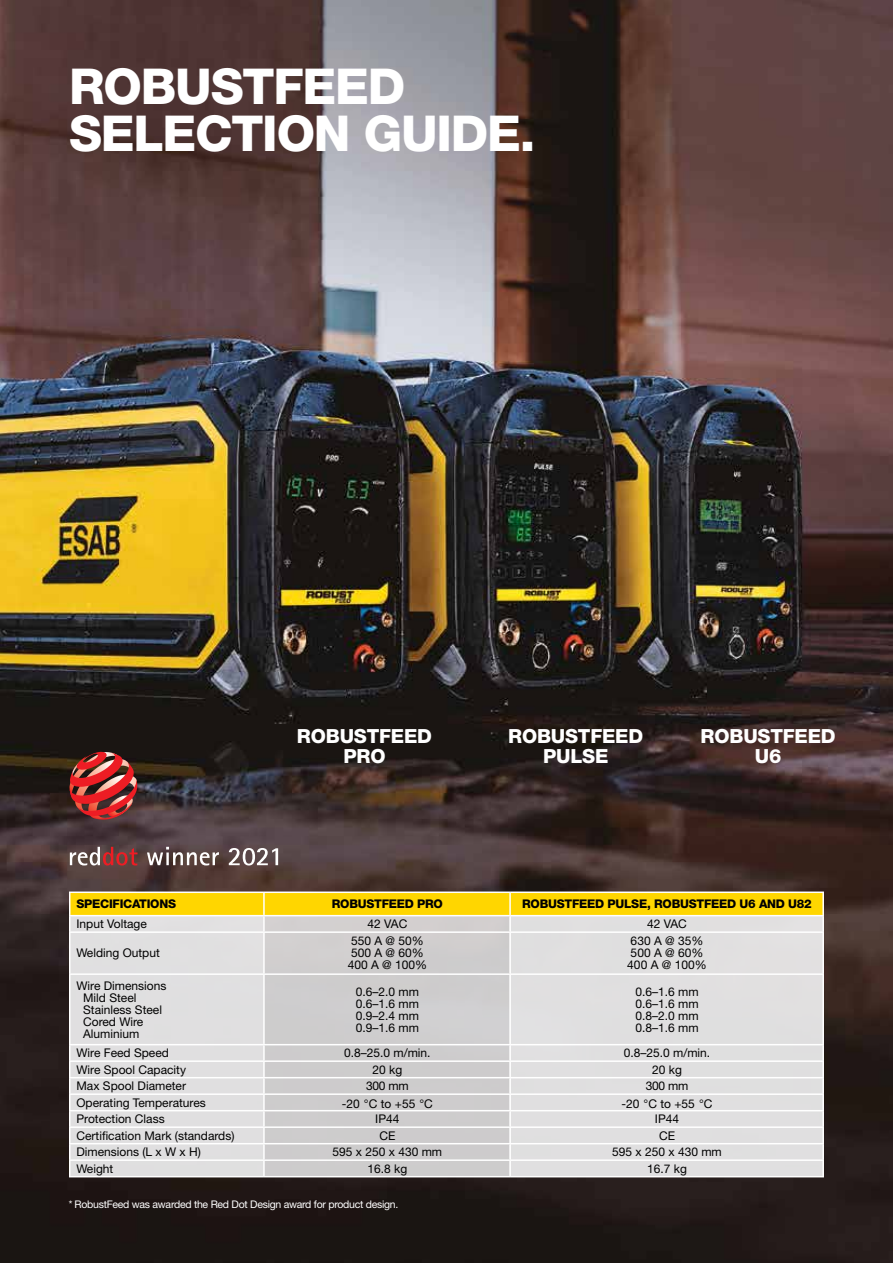
<style>
.page{position:relative;width:893px;height:1263px;background:#fff}
.page>*{position:absolute;margin:0;border:0;box-sizing:border-box;transform-origin:0 0}
.t1{font:800 49.5px/46.5px "Helvetica Neue LT Std";letter-spacing:-.025em;color:#fff}
.t2{font:800 19.5px/19.5px "Helvetica Neue LT Std";letter-spacing:-.01em;color:#fff;text-align:center}
.t3{font:12px/12px "Helvetica Neue LT Std";color:#000}
.t4{font:800 12px "Helvetica Neue LT Std";letter-spacing:-.02em;color:#000}
.t5{font:10.5px "Helvetica Neue LT Std";letter-spacing:-.025em;color:#fff}
</style>
<div class="page">
<img style="left:0;top:0;width:893px;height:1263px">
<div style="left:510px;top:913px;width:314px;height:264px;background:#e0dfe0"></div>
<div style="left:69px;top:913px;width:195px;height:264px;background:#e0dfe0"></div>
<div style="left:264px;top:913px;width:246px;height:264px;background:#cdcccd"></div>
<hr style="left:69px;top:891px;width:195px;height:2px;background:#fff">
<hr style="left:264px;top:891px;width:246px;height:2px;background:#fff">
<hr style="left:510px;top:891px;width:314px;height:2px;background:#fff">
<svg style="left:69px;top:892px;width:755px;height:39px"></svg>
<hr style="left:69px;top:931px;width:195px;height:2px;background:#fff">
<hr style="left:69px;top:933px;width:1px;height:40px;background:#fff">
<hr style="left:264px;top:931px;width:246px;height:2px;background:#fff">
<hr style="left:263px;top:933px;width:2px;height:40px;background:#fff">
<hr style="left:510px;top:931px;width:314px;height:2px;background:#fff">
<hr style="left:509px;top:933px;width:2px;height:40px;background:#fff">
<hr style="left:822px;top:933px;width:2px;height:40px;background:#fff">
<hr style="left:69px;top:973px;width:195px;height:2px;background:#fff">
<hr style="left:69px;top:975px;width:1px;height:69px;background:#fff">
<hr style="left:264px;top:973px;width:246px;height:2px;background:#fff">
<hr style="left:263px;top:975px;width:2px;height:69px;background:#fff">
<hr style="left:510px;top:973px;width:314px;height:2px;background:#fff">
<hr style="left:509px;top:975px;width:2px;height:69px;background:#fff">
<hr style="left:822px;top:975px;width:2px;height:69px;background:#fff">
<hr style="left:69px;top:1044px;width:195px;height:1px;background:#fff">
<hr style="left:264px;top:1044px;width:246px;height:1px;background:#fff">
<hr style="left:510px;top:1044px;width:314px;height:1px;background:#fff">
<hr style="left:69px;top:1060px;width:195px;height:2px;background:#fff">
<hr style="left:264px;top:1060px;width:246px;height:2px;background:#fff">
<hr style="left:510px;top:1060px;width:314px;height:2px;background:#fff">
<hr style="left:69px;top:1077px;width:195px;height:1px;background:#fff">
<hr style="left:264px;top:1077px;width:246px;height:1px;background:#fff">
<hr style="left:510px;top:1077px;width:314px;height:1px;background:#fff">
<hr style="left:69px;top:1093px;width:195px;height:2px;background:#fff">
<hr style="left:264px;top:1093px;width:246px;height:2px;background:#fff">
<hr style="left:510px;top:1093px;width:314px;height:2px;background:#fff">
<hr style="left:69px;top:1110px;width:195px;height:1px;background:#fff">
<hr style="left:264px;top:1110px;width:246px;height:1px;background:#fff">
<hr style="left:510px;top:1110px;width:314px;height:1px;background:#fff">
<hr style="left:69px;top:1126px;width:195px;height:2px;background:#fff">
<hr style="left:264px;top:1126px;width:246px;height:2px;background:#fff">
<hr style="left:510px;top:1126px;width:314px;height:2px;background:#fff">
<hr style="left:69px;top:1143px;width:195px;height:1px;background:#fff">
<hr style="left:264px;top:1143px;width:246px;height:1px;background:#fff">
<hr style="left:510px;top:1143px;width:314px;height:1px;background:#fff">
<hr style="left:69px;top:1159px;width:195px;height:2px;background:#fff">
<svg style="left:69px;top:1045px;width:1px;height:131px"></svg>
<hr style="left:264px;top:1159px;width:246px;height:2px;background:#fff">
<svg style="left:263px;top:1045px;width:2px;height:131px"></svg>
<hr style="left:510px;top:1159px;width:314px;height:2px;background:#fff">
<svg style="left:509px;top:1045px;width:2px;height:131px"></svg>
<svg style="left:822px;top:1045px;width:2px;height:131px"></svg>
<hr style="left:69px;top:1176px;width:195px;height:1px;background:#fff">
<hr style="left:264px;top:1176px;width:246px;height:1px;background:#fff">
<hr style="left:510px;top:1176px;width:314px;height:1px;background:#fff">
<svg style="left:147px;top:847px;width:131px;height:18px"></svg>
<svg style="left:70px;top:847px;width:68px;height:18px"></svg>
<img style="left:69px;top:752px;width:68px;height:67px">
<h1 class="t1" style="left:69px;top:63px;width:468px">ROBUSTFEED<br>SELECTION GUIDE.</h1>
<h2 class="t2" style="left:297px;top:726px;width:137px">ROBUSTFEED<br>PRO</h2>
<h2 class="t2" style="left:508px;top:726px;width:137px">ROBUSTFEED<br>PULSE</h2>
<h2 class="t2" style="left:701px;top:726px;width:137px">ROBUSTFEED<br>U6</h2>
<p class="t4" style="left:76px;top:897px;width:101px">SPECIFICATIONS</p>
<p class="t4" style="left:332px;top:897px;width:113px">ROBUSTFEED PRO</p>
<p class="t4" style="left:522px;top:897px;width:291px">ROBUSTFEED PULSE, ROBUSTFEED U6 AND U82</p>
<p class="t3" style="left:76px;top:918px;width:72px">Input Voltage</p>
<p class="t3" style="left:367px;top:918px;width:41px">42 VAC</p>
<p class="t3" style="left:647px;top:918px;width:41px">42 VAC</p>
<p class="t3" style="left:76px;top:947px;width:85px">Welding Output</p>
<p class="t3" style="left:348px;top:935px;width:81px">550 A @ 50%<br>500 A @ 60%<br>400 A @ 100%</p>
<p class="t3" style="left:627px;top:935px;width:81px">630 A @ 35%<br>500 A @ 60%<br>400 A @ 100%</p>
<p class="t3" style="left:83px;top:979px;width:85px;text-indent:-7px">Wire Dimensions<br>Mild Steel<br>Stainless Steel<br>Cored Wire<br>Aluminium</p>
<p class="t3" style="left:356px;top:985px;width:65px;text-align:justify">0.6–2.0 mm 0.6–1.6 mm 0.9–2.4 mm 0.9–1.6 mm</p>
<p class="t3" style="left:635px;top:985px;width:65px;text-align:justify">0.6–1.6 mm 0.6–1.6 mm 0.8–2.0 mm 0.8–1.6 mm</p>
<p class="t3" style="left:77px;top:1047px;width:94px">Wire Feed Speed</p>
<p class="t3" style="left:344px;top:1047px;width:88px">0.8–25.0 m/min.</p>
<p class="t3" style="left:624px;top:1047px;width:88px">0.8–25.0 m/min.</p>
<p class="t3" style="left:77px;top:1063px;width:111px">Wire Spool Capacity</p>
<p class="t3" style="left:372px;top:1063px;width:31px">20 kg</p>
<p class="t3" style="left:652px;top:1063px;width:31px">20 kg</p>
<p class="t3" style="left:77px;top:1080px;width:111px">Max Spool Diameter</p>
<p class="t3" style="left:366px;top:1080px;width:44px">300 mm</p>
<p class="t3" style="left:646px;top:1080px;width:44px">300 mm</p>
<p class="t3" style="left:77px;top:1096px;width:131px">Operating Temperatures</p>
<p class="t3" style="left:342px;top:1097px;width:93px">-20 °C to +55 °C</p>
<p class="t3" style="left:621px;top:1097px;width:93px">-20 °C to +55 °C</p>
<p class="t3" style="left:76px;top:1113px;width:90px">Protection Class</p>
<p class="t3" style="left:375px;top:1113px;width:26px">IP44</p>
<p class="t3" style="left:655px;top:1113px;width:26px">IP44</p>
<p class="t3" style="left:76px;top:1129px;width:160px">Certification Mark (standards)</p>
<p class="t3" style="left:379px;top:1129px;width:17px">CE</p>
<p class="t3" style="left:659px;top:1129px;width:17px">CE</p>
<p class="t3" style="left:76px;top:1146px;width:126px">Dimensions (L x W x H)</p>
<p class="t3" style="left:333px;top:1146px;width:111px">595 x 250 x 430 mm</p>
<p class="t3" style="left:612px;top:1146px;width:111px">595 x 250 x 430 mm</p>
<p class="t3" style="left:76px;top:1162px;width:38px">Weight</p>
<p class="t3" style="left:367px;top:1162px;width:41px">16.8 kg</p>
<p class="t3" style="left:647px;top:1162px;width:41px">16.7 kg</p>
<p class="t5" style="left:69px;top:1198px;width:331px">* RobustFeed was awarded the Red Dot Design award for product design.</p>
</div>
